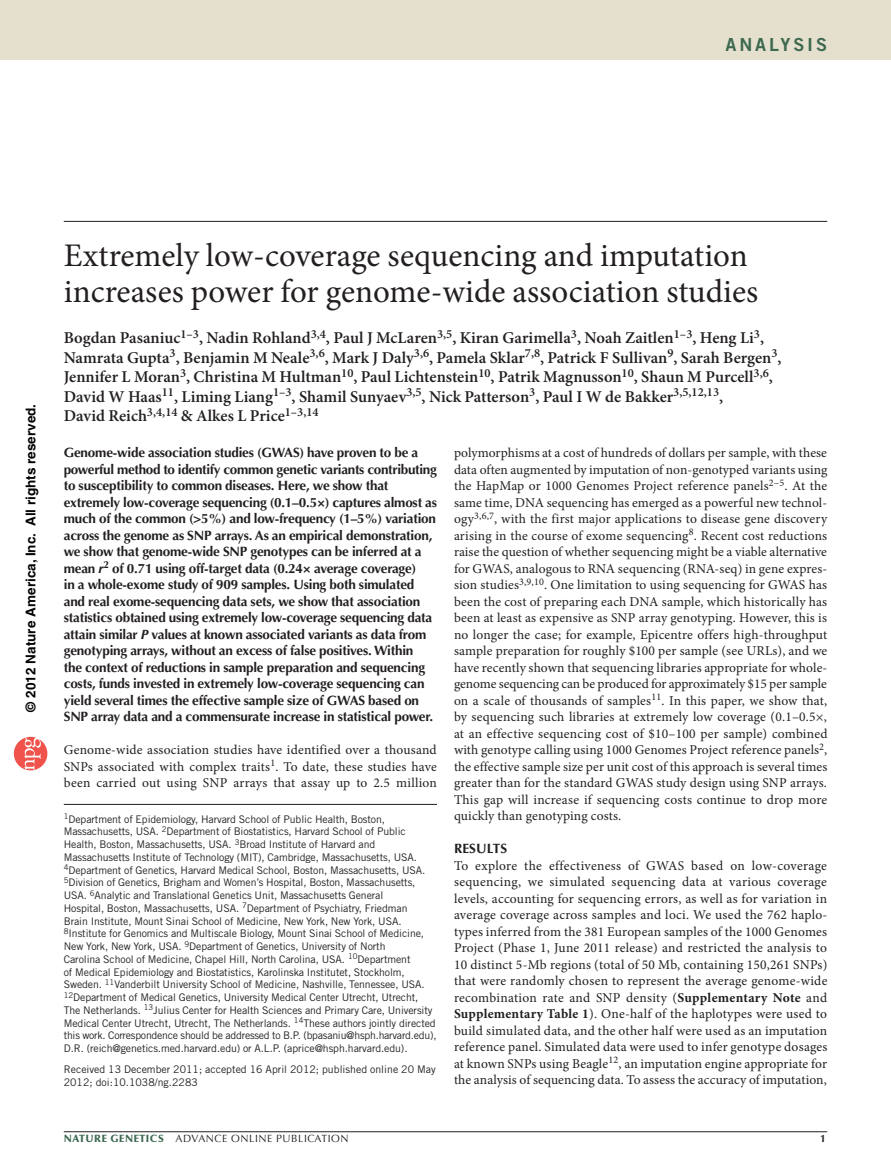
<style>
.page{position:relative;width:891px;height:1175px;background:#fff}
.page>*{position:absolute;margin:0;border:0;box-sizing:border-box;transform-origin:0 0}
.pAtl{font:33px/36px "Minion Pro";color:#231f20}
.z-HEADER_follow_Righ{font:18px "Trade Gothic LT Std Bd 2";letter-spacing:.16em;color:#3b684f}
.pAu{font:600 16.5px/19.5px "Minion Pro";color:#231f20}
.pBodyFirstpara{font:13.5px/16.5px "Minion Pro";letter-spacing:.01em;color:#231f20;text-align:justify}
.pAbstext{font:700 13.5px/16.5px "Optima LT Std";letter-spacing:-.015em;color:#231f20}
.pFirstpara{font:13.5px/16.5px "Minion Pro";letter-spacing:.01em;color:#231f20;text-align:justify}
.t1{font:700 13.5px "Helvetica";color:#040503}
.pFirstSec1ttl{font:700 13.5px "Optima LT Std";letter-spacing:.01em;color:#231f20}
.pgnAffiliation{font:10.5px/12.8px "Trade Gothic LT Std";letter-spacing:-.01em;color:#231f20}
.pAopd{font:10.5px/12.8px "Trade Gothic LT Std";color:#231f20}
.t2{font:10.5px "Optima LT Std";letter-spacing:.05em;color:#231f20}
.s1{font-style:italic}
.s2{font-weight:700}
.s3{font-weight:900;color:#3b684f}
</style>
<div class="page">
<svg style="left:14px;top:737px;width:33px;height:33px"></svg>
<div style="left:0;top:0;width:891px;height:60px;background:#e5e0ce"></div>
<hr style="left:64px;top:1131px;width:763px;height:1px;background:#231f20">
<hr style="left:64px;top:221px;width:763px;height:1px;background:#231f20">
<hr style="left:64px;top:804px;width:373px;height:1px;background:#231f20">
<p class="z-HEADER_follow_Righ" style="left:726px;top:33px;width:103px">ANALYSIS</p>
<p class="t1" style="left:23px;top:712px;width:309px;rotate:-90deg">© 2012 Nature America, Inc. All rights reserved.</p>
<p class="pAtl" style="left:64px;top:238px;width:696px">Extremely low-coverage sequencing and imputation increases power for genome-wide association studies</p>
<p class="pAu" style="left:64px;top:329px;width:719px">Bogdan Pasaniuc<sup>1–3</sup>, Nadin Rohland<sup>3,4</sup>, Paul J McLaren<sup>3,5</sup>, Kiran Garimella<sup>3</sup>, Noah Zaitlen<sup>1–3</sup>, Heng Li<sup>3</sup>, Namrata Gupta<sup>3</sup>, Benjamin M Neale<sup>3,6</sup>, Mark J Daly<sup>3,6</sup>, Pamela Sklar<sup>7,8</sup>, Patrick F Sullivan<sup>9</sup>, Sarah Bergen<sup>3</sup>, Jennifer L Moran<sup>3</sup>, Christina M Hultman<sup>10</sup>, Paul Lichtenstein<sup>10</sup>, Patrik Magnusson<sup>10</sup>, Shaun M Purcell<sup>3,6</sup>, David W Haas<sup>11</sup>, Liming Liang<sup>1–3</sup>, Shamil Sunyaev<sup>3,5</sup>, Nick Patterson<sup>3</sup>, Paul I W de Bakker<sup>3,5,12,13</sup>,<br>David Reich<sup>3,4,14</sup> &amp; Alkes L Price<sup>1–3,14</sup></p>
<p class="pAbstext" style="left:64px;top:444px;width:375px">Genome-wide association studies (GWAS) have proven to be a powerful method to identify common genetic variants contributing to susceptibility to common diseases. Here, we show that extremely low-coverage sequencing (0.1 –0.5×) captures almost as much of the common (&gt;5%) and low-frequency (1 –5%) variation across the genome as SNP arrays. As an empirical demonstration, we show that genome-wide SNP genotypes can be inferred at a mean <span class="s1">r</span><sup>2</sup> of 0.71 using off-target data (0.24× average coverage)<br>in a whole-exome study of 909 samples. Using both simulated and real exome-sequencing data sets, we show that association statistics obtained using extremely low-coverage sequencing data attain similar <span class="s1">P</span> values at known associated variants as data from genotyping arrays, without an excess of false positives. Within<br>the context of reductions in sample preparation and sequencing costs, funds invested in extremely low-coverage sequencing can yield several times the effective sample size of GWAS based on SNP array data and a commensurate increase in statistical power.</p>
<p class="pBodyFirstpara" style="left:64px;top:741px;width:375px">Genome-wide association studies have identified over a thousand SNPs associated with complex traits<sup>1</sup>. To date, these studies have been carried out using SNP arrays that assay up to 2.5 million</p>
<p class="pgnAffiliation" style="left:64px;top:812px;width:374px"><sup>1</sup>Department of Epidemiology, Harvard School of Public Health, Boston, Massachusetts, USA. <sup>2</sup>Department of Biostatistics, Harvard School of Public Health, Boston, Massachusetts, USA. <sup>3</sup>Broad Institute of Harvard and Massachusetts Institute of Technology (MIT), Cambridge, Massachusetts, USA.<br><sup>4</sup>Department of Genetics, Harvard Medical School, Boston, Massachusetts, USA.<br><sup>5</sup>Division of Genetics, Brigham and Women’s Hospital, Boston, Massachusetts, USA. <sup>6</sup>Analytic and Translational Genetics Unit, Massachusetts General<br>Hospital, Boston, Massachusetts, USA. <sup>7</sup>Department of Psychiatry, Friedman<br>Brain Institute, Mount Sinai School of Medicine, New York, New York, USA.<br><sup>8</sup>Institute for Genomics and Multiscale Biology, Mount Sinai School of Medicine, New York, New York, USA. <sup>9</sup>Department of Genetics, University of North<br>Carolina School of Medicine, Chapel Hill, North Carolina, USA. <sup>10</sup>Department<br>of Medical Epidemiology and Biostatistics, Karolinska Institutet, Stockholm, Sweden. <sup>11</sup>Vanderbilt University School of Medicine, Nashville, Tennessee, USA.<br><sup>12</sup>Department of Medical Genetics, University Medical Center Utrecht, Utrecht, The Netherlands. <sup>13</sup>Julius Center for Health Sciences and Primary Care, University Medical Center Utrecht, Utrecht, The Netherlands. <sup>14</sup>These authors jointly directed this work. Correspondence should be addressed to B.P. (bpasaniu@hsph.harvard.edu), D.R. (reich@genetics.med.harvard.edu) or A.L.P. (aprice@hsph.harvard.edu).</p>
<p class="pAopd" style="left:64px;top:1063px;width:373px">Received 13 December 2011; accepted 16 April 2012; published online 20 May<br>2012; doi:10.1038/ng.2283</p>
<p class="pBodyFirstpara" style="left:454px;top:444px;width:375px;text-align:left">polymorphisms at a cost of hundreds of dollars per sample, with these data often augmented by imputation of non-genotyped variants using the HapMap or 1000 Genomes Project reference panels<sup>2–5</sup>. At the same time, DNA sequencing has emerged as a powerful new technol&shy;ogy<sup>3,6,7</sup>, with the first major applications to disease gene discovery arising in the course of exome sequencing<sup>8</sup>. Recent cost reductions raise the question of whether sequencing might be a viable alternative for GWAS, analogous to RNA sequencing (RNA-seq) in gene expres&shy;sion studies<sup>3,9,10</sup>. One limitation to using sequencing for GWAS has been the cost of preparing each DNA sample, which historically has been at least as expensive as SNP array genotyping. However, this is no longer the case; for example, Epicentre offers high-throughput sample preparation for roughly $100 per sample (see URLs), and we have recently shown that sequencing libraries appropriate for whole&shy;genome sequencing can be produced for approximately $15 per sample on a scale of thousands of samples<sup>11</sup>. In this paper, we show that, by sequencing such libraries at extremely low coverage (0.1–0.5×, at an effective sequencing cost of $10–100 per sample) combined with genotype calling using 1000 Genomes Project reference panels<sup>2</sup>, the effective sample size per unit cost of this approach is several times greater than for the standard GWAS study design using SNP arrays.<br>This gap will increase if sequencing costs continue to drop more quickly than genotyping costs.</p>
<p class="pFirstSec1ttl" style="left:454px;top:840px;width:55px">RESULTS</p>
<p class="pFirstpara" style="left:454px;top:857px;width:375px">To explore the effectiveness of GWAS based on low-coverage sequencing, we simulated sequencing data at various coverage levels, accounting for sequencing errors, as well as for variation in average coverage across samples and loci. We used the 762 haplo&shy;types inferred from the 381 European samples of the 1000 Genomes Project (Phase 1, June 2011 release) and restricted the analysis to 10 distinct 5-Mb regions (total of 50 Mb, containing 150,261 SNPs) that were randomly chosen to represent the average genome-wide recombination rate and SNP density (<span class="s2">Supplementary Note</span> and <span class="s2">Supplementary Table 1</span>). One-half of the haplotypes were used to build simulated data, and the other half were used as an imputation reference panel. Simulated data were used to infer genotype dosages at known SNPs using Beagle<sup>12</sup>, an imputation engine appropriate for the analysis of sequencing data. To assess the accuracy of imputation,</p>
<p class="t2" style="left:64px;top:1132px;width:286px"><span class="s3">NATURE GENETICS</span> ADVANCE ONLINE PUBLICATION</p>
</div>
